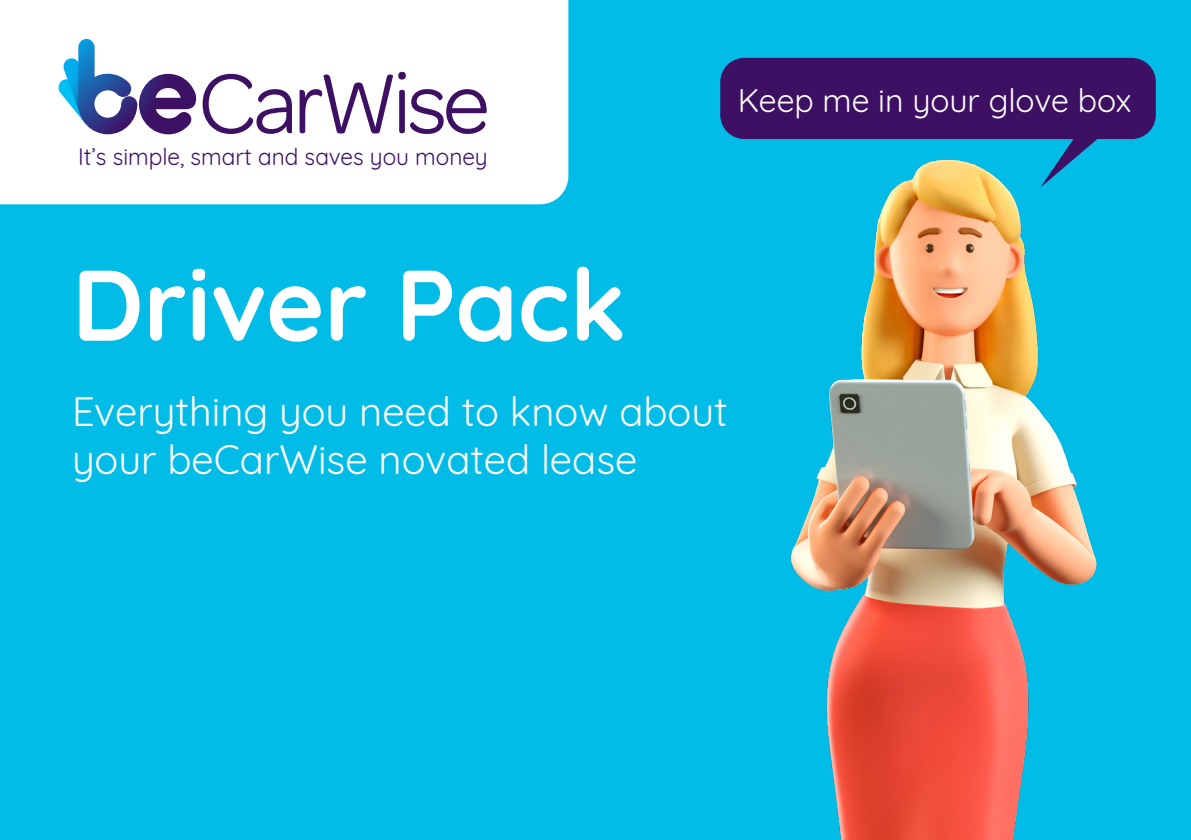
<style>
.page{position:relative;width:1191px;height:840px;background:#fff}
.page>*{position:absolute;margin:0;border:0;box-sizing:border-box;transform-origin:0 0}
.t1{font:700 100px "Quicksand";color:#fff}
.t2{font:40px/48px "Quicksand";color:#fff}
.t3{font:32px "Quicksand";color:#fff}
.t4{font:23.2px "Quicksand";color:#3d1063}
</style>
<div class="page">
<div style="left:0;top:0;width:1191px;height:839px;background:#00bce7"></div>
<div style="left:720px;top:58px;width:435px;height:81px;background:#3d1063;border-radius:24px"></div>
<div style="left:0;top:0;width:568px;height:204px;background:#fff"></div>
<svg style="left:203px;top:74px;width:89px;height:60px;background:#c9bdd3"></svg>
<svg style="left:299px;top:72px;width:187px;height:62px;background:#cabdd4"></svg>
<svg style="left:57px;top:39px;width:139px;height:95px;background:#9fabcd"></svg>
<img style="left:790px;top:139px;width:308px;height:700px">
<p class="t4" style="left:78px;top:139px;width:411px">It’s simple, smart and saves you money</p>
<p class="t3" style="left:738px;top:76px;width:395px">Keep me in your glove box</p>
<p class="t1" style="left:72px;top:222px;width:556px">Driver Pack</p>
<p class="t2" style="left:72px;top:383px;width:657px">Everything you need to know about your beCarWise novated lease</p>
</div>
